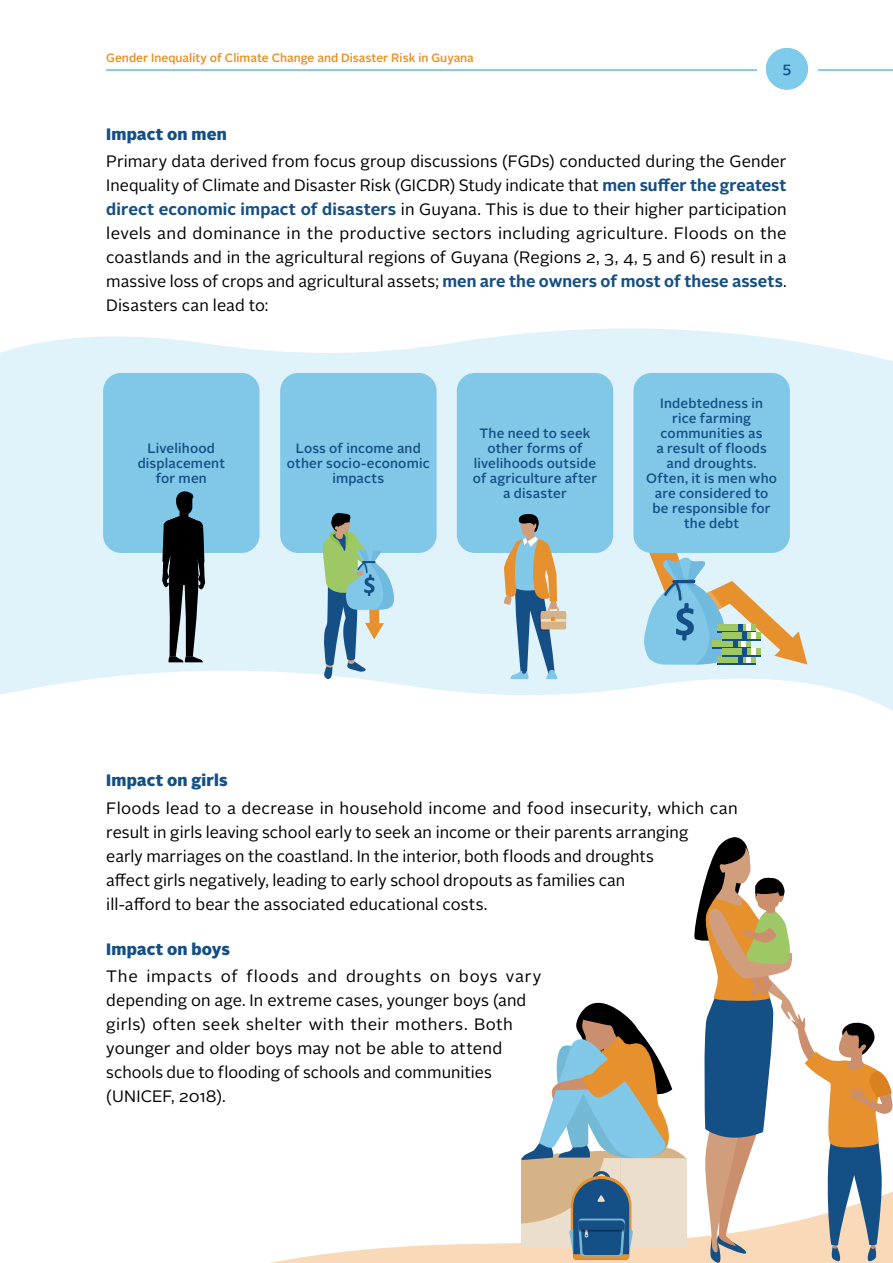
<style>
.page{position:relative;width:893px;height:1263px;background:#fff}
.page>*{position:absolute;margin:0;border:0;box-sizing:border-box;transform-origin:0 0}
.t1{font:16.5px/24px "Alright Sans";letter-spacing:.005em;color:#000}
.t2{font:900 16.5px "Alright Sans";letter-spacing:.005em;color:#144f85}
.t3{font:500 15px "Alright Sans";color:#0f548a}
.t4{font:500 13.5px/15px "Alright Sans";letter-spacing:.015em;color:#144f85;text-align:center}
.t5{font:500 12px "Alright Sans";color:#ea8d1c}
.s1{font-weight:700;color:#144f85}
</style>
<div class="page">
<svg style="left:0;top:328px;width:893px;height:332px;background:#e2f2fa"></svg>
<svg style="left:0;top:660px;width:893px;height:51px"></svg>
<svg style="left:270px;top:1158px;width:422px;height:105px"></svg>
<div style="left:103px;top:373px;width:156px;height:180px;background:#80c7e8;border-radius:18px"></div>
<div style="left:280px;top:373px;width:157px;height:180px;background:#80c7e8;border-radius:18px"></div>
<div style="left:457px;top:373px;width:156px;height:180px;background:#80c7e8;border-radius:18px"></div>
<div style="left:633px;top:373px;width:157px;height:180px;background:#80c7e8;border-radius:18px"></div>
<div style="left:766px;top:48px;width:42px;height:42px;background:#7ecbeb;border-radius:50%"></div>
<hr style="left:106px;top:69px;width:651px;height:2px;background:#7ecbeb">
<hr style="left:818px;top:69px;width:75px;height:2px;background:#7ecbeb">
<svg style="left:322px;top:512px;width:72px;height:167px"></svg>
<svg style="left:644px;top:553px;width:163px;height:112px;background:#b5cbc7"></svg>
<hr style="left:722px;top:639px;width:38px;height:1px;background:#144f85">
<svg style="left:504px;top:514px;width:62px;height:165px"></svg>
<svg style="left:692px;top:837px;width:201px;height:426px"></svg>
<svg style="left:521px;top:1002px;width:165px;height:258px"></svg>
<svg style="left:158px;top:491px;width:47px;height:171px;background:#506067"></svg>
<p class="t5" style="left:106px;top:50px;width:369px">Gender Inequality of Climate Change and Disaster Risk in Guyana</p>
<p class="t3" style="left:782px;top:57px;width:10px">5</p>
<p class="t2" style="left:106px;top:123px;width:122px">Impact on men</p>
<p class="t1" style="left:106px;top:150px;width:682px;text-align:justify">Primary data derived from focus group discussions (FGDs) conducted during the Gender Inequality of Climate and Disaster Risk (GICDR) Study indicate that <span class="s1">men suffer the greatest direct economic impact of disasters</span> in Guyana. This is due to their higher participation levels and dominance in the productive sectors including agriculture. Floods on the coastlands and in the agricultural regions of Guyana (Regions 2, 3, 4, 5 and 6) result in a massive loss of crops and agricultural assets; <span class="s1">men are the owners of most of these assets</span>.<br>Disasters can lead to:</p>
<p class="t4" style="left:138px;top:441px;width:89px">Livelihood displacement for men</p>
<p class="t4" style="left:287px;top:441px;width:144px">Loss of income and other socio-economic impacts</p>
<p class="t4" style="left:473px;top:426px;width:126px">The need to seek other forms of livelihoods outside of agriculture after a disaster</p>
<p class="t4" style="left:646px;top:396px;width:132px">Indebtedness in<br>rice farming communities as<br>a result of floods and droughts.<br>Often, it is men who are considered to be responsible for the debt</p>
<p class="t2" style="left:106px;top:769px;width:123px">Impact on girls</p>
<p class="t1" style="left:106px;top:796px;width:633px">Floods lead to a decrease in household income and food insecurity, which can result in girls leaving school early to seek an income or their parents arranging<br>early marriages on the coastland. In the interior, both floods and droughts<br>affect girls negatively, leading to early school dropouts as families can<br>ill-afford to bear the associated educational costs.</p>
<p class="t2" style="left:106px;top:937px;width:125px">Impact on boys</p>
<p class="t1" style="left:106px;top:965px;width:437px">The impacts of floods and droughts on boys vary depending on age. In extreme cases, younger boys (and girls) often seek shelter with their mothers. Both younger and older boys may not be able to attend schools due to flooding of schools and communities (UNICEF, 2018).</p>
</div>
